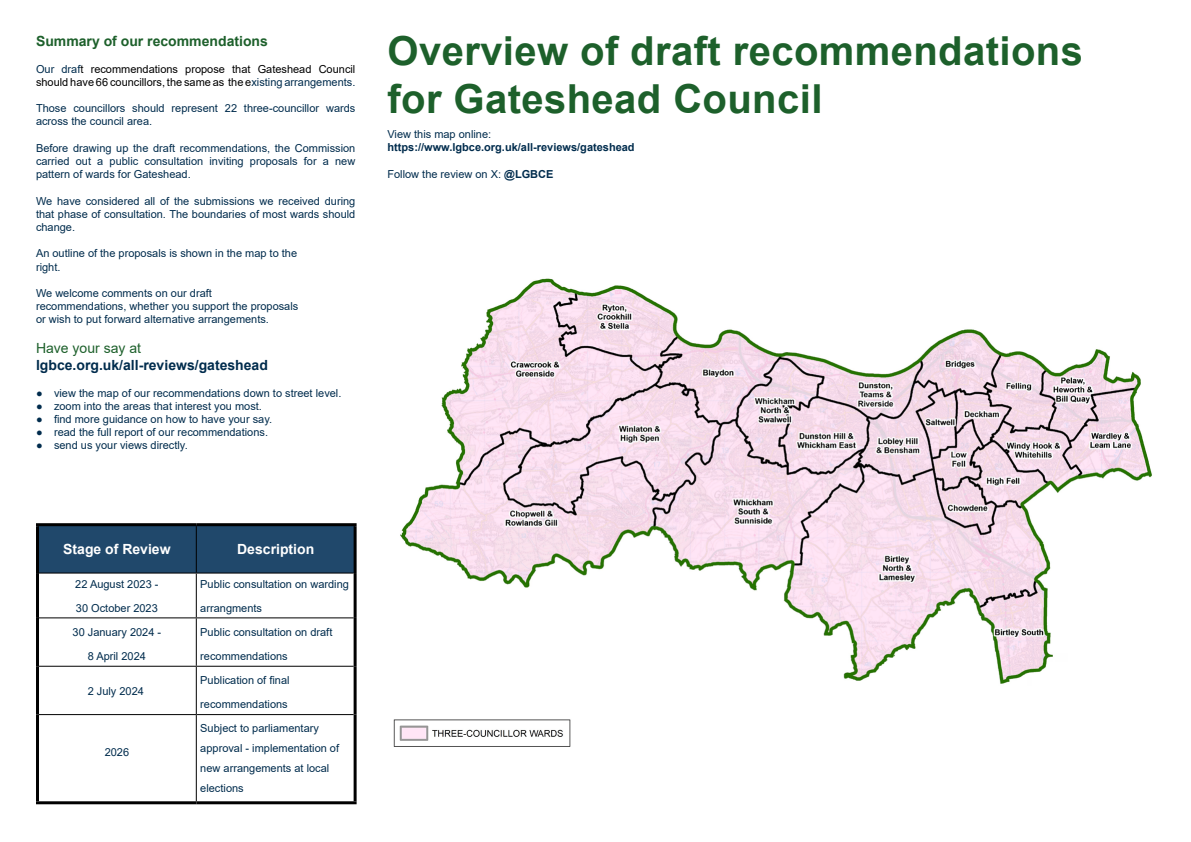
<style>
.page{position:relative;width:1191px;height:842px;background:#fff}
.page>*{position:absolute;margin:0;border:0;box-sizing:border-box;transform-origin:0 0}
.t1{font:700 40px/48px "Arial";letter-spacing:.01em;color:#1d602b}
.t2{font:700 14px "Arial";color:#002c4d}
.t3{font:700 14px "Arial";color:#1d602b}
.t4{font:700 14px "Arial";color:#fff}
.t5{font:14px "Arial";color:#1d602b}
.t6{font:11px/13.2px "Arial";color:#002c4d}
.t7{font:11px/13.2px "Arial";color:#000}
.t8{font:700 11px "Arial";color:#002c4d}
.s1{color:#002c4d}
.s2{font-weight:700}
</style>
<div class="page">
<div style="left:39px;top:526px;width:314px;height:46px;background:#20486b"></div>
<hr style="left:36px;top:523px;width:160px;height:3px;background:#000">
<hr style="left:36px;top:526px;width:3px;height:47px;background:#000">
<hr style="left:196px;top:523px;width:160px;height:3px;background:#000">
<hr style="left:353px;top:526px;width:3px;height:47px;background:#000">
<hr style="left:196px;top:526px;width:1px;height:46px;background:#000">
<hr style="left:196px;top:573px;width:1px;height:44px;background:#000">
<hr style="left:196px;top:618px;width:1px;height:48px;background:#000">
<hr style="left:196px;top:667px;width:1px;height:47px;background:#000">
<hr style="left:196px;top:715px;width:1px;height:86px;background:#000">
<hr style="left:39px;top:572px;width:157px;height:1px;background:#000">
<hr style="left:196px;top:572px;width:157px;height:1px;background:#000">
<hr style="left:39px;top:617px;width:157px;height:1px;background:#000">
<hr style="left:196px;top:617px;width:157px;height:1px;background:#000">
<hr style="left:39px;top:666px;width:157px;height:1px;background:#000">
<hr style="left:196px;top:666px;width:157px;height:1px;background:#000">
<hr style="left:39px;top:714px;width:157px;height:1px;background:#000">
<hr style="left:196px;top:714px;width:157px;height:1px;background:#000">
<hr style="left:36px;top:573px;width:3px;height:45px;background:#000">
<hr style="left:353px;top:573px;width:3px;height:45px;background:#000">
<hr style="left:36px;top:618px;width:3px;height:48px;background:#000">
<hr style="left:353px;top:618px;width:3px;height:48px;background:#000">
<hr style="left:36px;top:666px;width:3px;height:49px;background:#000">
<hr style="left:353px;top:666px;width:3px;height:49px;background:#000">
<hr style="left:36px;top:715px;width:3px;height:86px;background:#000">
<hr style="left:353px;top:715px;width:3px;height:86px;background:#000">
<hr style="left:36px;top:801px;width:160px;height:3px;background:#000">
<hr style="left:196px;top:801px;width:160px;height:3px;background:#000">
<img style="left:393px;top:278px;width:759px;height:469px">
<p class="t3" style="left:36px;top:31px;width:233px">Summary of our recommendations</p>
<p class="t7" style="left:36px;top:62px;width:321px"><span class="s1">Our draf</span>t recommendations propose that Gateshead Council should have 66 councillors, the same as the e<span class="s1">xisting arrangements.</span></p>
<p class="t6" style="left:36px;top:102px;width:321px">Those councillors should represent 22 three-councillor wards across the council area.</p>
<p class="t6" style="left:36px;top:141px;width:321px;text-align:justify">Before drawing up the draft recommendations, the Commission carried out a public consultation inviting proposals for a new pattern of wards for Gateshead.</p>
<p class="t6" style="left:36px;top:194px;width:321px;text-align:justify">We have considered all of the submissions we received during that phase of consultation. The boundaries of most wards should change.</p>
<p class="t6" style="left:36px;top:247px;width:263px">An outline of the proposals is shown in the map to the right.</p>
<p class="t6" style="left:36px;top:286px;width:264px">We welcome comments on our draft recommendations, whether you support the proposals or wish to put forward alternative arrangements.</p>
<p class="t5" style="left:36px;top:339px;width:107px">Have your say at</p>
<p class="t2" style="left:36px;top:355px;width:233px">lgbce.org.uk/all-reviews/gateshead</p>
<p class="t6" style="left:36px;top:386px;width:307px">● view the map of our recommendations down to street level.</p>
<p class="t6" style="left:36px;top:399px;width:227px">● zoom into the areas that interest you most.</p>
<p class="t6" style="left:36px;top:412px;width:238px">● find more guidance on how to have your say.</p>
<p class="t6" style="left:36px;top:426px;width:233px">● read the full report of our recommendations.</p>
<p class="t6" style="left:36px;top:439px;width:153px">● send us your views directly.</p>
<h1 class="t1" style="left:387px;top:28px;width:697px">Overview of draft recommendations for Gateshead Council</h1>
<p class="t6" style="left:387px;top:127px;width:105px">View this map online:</p>
<p class="t8" style="left:387px;top:140px;width:249px">https://www.lgbce.org.uk/all-reviews/gateshead</p>
<p class="t6" style="left:387px;top:167px;width:168px">Follow the review on X: <span class="s2">@LGBCE</span></p>
<p class="t4" style="left:63px;top:539px;width:109px">Stage of Review</p>
<p class="t4" style="left:237px;top:539px;width:79px">Description</p>
<p class="t6" style="left:75px;top:572px;width:85px;line-height:24px">22 August 2023 -<br>30 October 2023</p>
<p class="t6" style="left:200px;top:572px;width:150px;line-height:24px">Public consultation on warding arrangments</p>
<p class="t6" style="left:73px;top:620px;width:90px;line-height:24px;text-align:center">30 January 2024 -<br>8 April 2024</p>
<p class="t6" style="left:200px;top:620px;width:134px;line-height:24px">Public consultation on draft recommendations<br>Publication of final recommendations</p>
<p class="t6" style="left:105px;top:745px;width:26px">2026</p>
<p class="t6" style="left:88px;top:684px;width:58px">2 July 2024</p>
<p class="t6" style="left:200px;top:718px;width:140px;line-height:20px">Subject to parliamentary approval - implementation of new arrangements at local elections</p>
</div>
